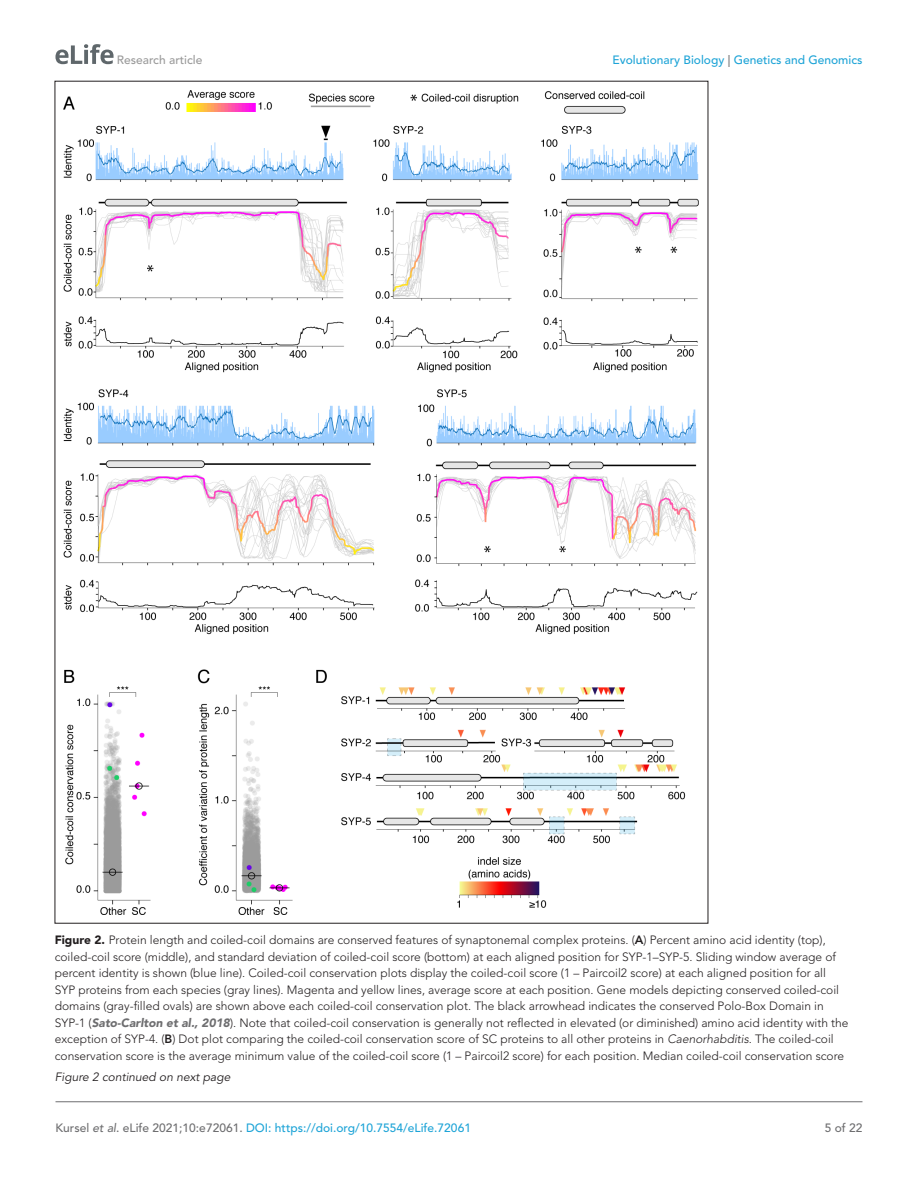
<style>
.page{position:relative;width:918px;height:1188px;background:#fff}
.page>*{position:absolute;margin:0;border:0;box-sizing:border-box;transform-origin:0 0}
.t1{font:300 12px/16.5px "Avenir LT Std";color:#231f20}
.t2{font:500 12px "Avenir LT Std";color:#1ea4d7}
.t3{font:italic 12px "Avenir LT Std";color:#231f20}
.t4{font:500 12px "Avenir LT Std";color:#9a9a9a}
.t5{font:500 12px "Avenir LT Std";color:#6e6e70}
.s1{color:#6e6e70}
.s2{font-weight:900}
.s3{font-weight:800}
.s4{font-weight:900;font-style:italic;color:#6e6e70}
.s5{font-style:italic}
.s6{font-style:italic;color:#6e6e70}
</style>
<div class="page">
<svg style="left:55px;top:44px;width:59px;height:20px"></svg>
<hr style="left:56px;top:1101px;width:806px;height:1px;background:#6e6e70">
<img style="left:64px;top:90px;width:635px;height:824px">
<p class="t4" style="left:117px;top:53px;width:87px">Research article</p>
<p class="t2" style="left:612px;top:53px;width:252px">Evolutionary Biology <span class="s1">|</span> Genetics and Genomics</p>
<p class="t1" style="left:55px;top:932px;width:795px"><span class="s2">Figure 2.</span> Protein length and coiled-coil domains are conserved features of synaptonemal complex proteins. (<span class="s3">A</span>) Percent amino acid identity (top), coiled-coil score (middle), and standard deviation of coiled-coil score (bottom) at each aligned position for SYP-1–SYP-5. Sliding window average of percent identity is shown (blue line). Coiled-coil conservation plots display the coiled-coil score (1 – Paircoil2 score) at each aligned position for all SYP proteins from each species (gray lines). Magenta and yellow lines, average score at each position. Gene models depicting conserved coiled-coil domains (gray-filled ovals) are shown above each coiled-coil conservation plot. The black arrowhead indicates the conserved Polo-Box Domain in SYP-1 (<span class="s4">Sato-Carlton et al., 2018</span>). Note that coiled-coil conservation is generally not reflected in elevated (or diminished) amino acid identity with the exception of SYP-4. (<span class="s3">B</span>) Dot plot comparing the coiled-coil conservation score of SC proteins to all other proteins in <span class="s5">Caenorhabditis</span>. The coiled-coil conservation score is the average minimum value of the coiled-coil score (1 – Paircoil2 score) for each position. Median coiled-coil conservation score</p>
<p class="t3" style="left:55px;top:1070px;width:177px">Figure 2 continued on next page</p>
<p class="t2" style="left:56px;top:1121px;width:417px"><span class="s1">Kursel</span> <span class="s6">et al</span><span class="s1">. eLife 2021;10:e72061.</span> DOI: https://doi.org/10.7554/eLife.72061</p>
<p class="t5" style="left:825px;top:1121px;width:39px">5 of 22</p>
</div>
